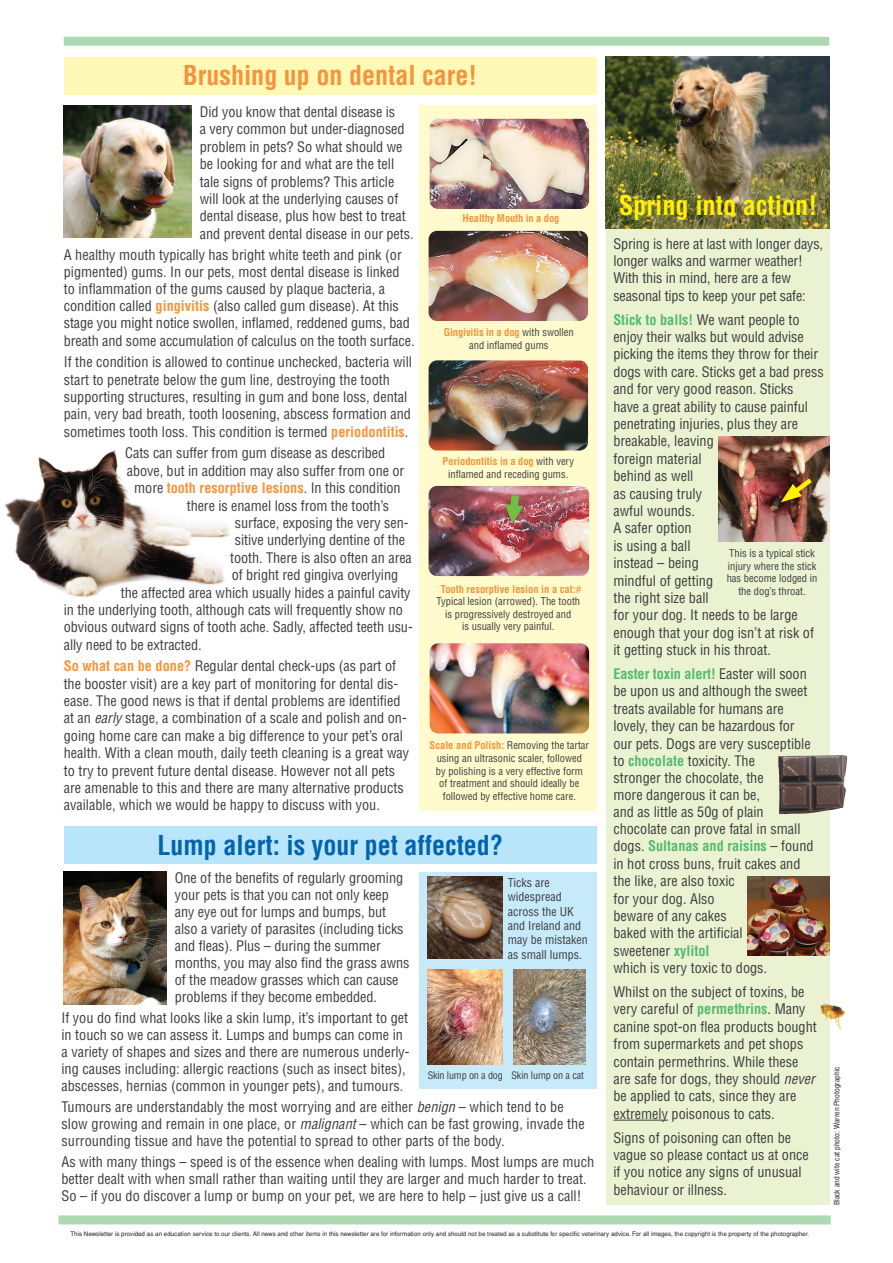
<style>
.page{position:relative;width:893px;height:1263px;background:#fff}
.page>*{position:absolute;margin:0;border:0;box-sizing:border-box;transform-origin:0 0}
.t1{font:700 condensed 26.7px "Helvetica";color:#0164ad}
.t2{font:700 condensed 26.7px "Helvetica";color:#f7943b}
.t3{font:700 condensed 26.25px "Helvetica";color:#fff101}
.t4{font:condensed 14.25px/17.4px "Helvetica";color:#3e3e3f}
.t5{font:700 condensed 14.25px "Helvetica";color:#f7943b}
.t6{font:condensed 12px/14.4px "Helvetica";color:#3e3e3f}
.t7{font:condensed 10.5px/12.6px "Helvetica";color:#3e3e3f;text-align:center}
.t8{font:700 condensed 10.5px "Helvetica";color:#f7943b}
.t9{font:condensed 10.2px "Helvetica";letter-spacing:-.01em;color:#3e3e3f}
.t10{font:condensed 7.5px "Helvetica";color:#231f20}
.t11{font:6.3px "Helvetica";color:#231f20}
.s1{font-weight:700;color:#f7943b}
.s2{font-weight:400;color:#3e3e3f}
.s3{font-style:italic}
.s4{font-weight:700;color:#54bb6e}
.s5{font-style:inherit}
</style>
<div class="page">
<div style="left:64px;top:37px;width:765px;height:9px;background:#add9b1"></div>
<div style="left:58px;top:1215px;width:773px;height:9px;background:#add9b1"></div>
<div style="left:419px;top:872px;width:178px;height:217px;background:#c6eafa"></div>
<div style="left:606px;top:56px;width:223px;height:1149px;background:#eaf2d1"></div>
<hr style="left:613px;top:1120px;width:55px;height:1px;background:#3e3e3f">
<img style="left:606px;top:56px;width:223px;height:172px">
<img style="left:820px;top:1003px;width:26px;height:29px">
<img style="left:748px;top:876px;width:81px;height:79px">
<img style="left:719px;top:437px;width:110px;height:104px">
<svg style="left:781px;top:474px;width:36px;height:28px"></svg>
<img style="left:778px;top:755px;width:69px;height:59px">
<div style="left:64px;top:57px;width:533px;height:37px;background:#fff9b8"></div>
<div style="left:64px;top:826px;width:533px;height:38px;background:#b9e5fa"></div>
<div style="left:419px;top:105px;width:178px;height:706px;background:#fffbcc"></div>
<img style="left:430px;top:119px;width:159px;height:90px">
<img style="left:429px;top:231px;width:159px;height:90px">
<img style="left:429px;top:360px;width:159px;height:90px">
<img style="left:429px;top:486px;width:160px;height:90px">
<img style="left:430px;top:643px;width:159px;height:90px">
<img style="left:4px;top:450px;width:226px;height:147px">
<img style="left:64px;top:105px;width:127px;height:133px">
<img style="left:428px;top:877px;width:74px;height:82px">
<img style="left:428px;top:969px;width:74px;height:95px">
<img style="left:513px;top:969px;width:73px;height:95px">
<img style="left:64px;top:872px;width:102px;height:132px">
<h1 class="t2" style="left:183px;top:59px;width:296px">Brushing up on dental care!</h1>
<p class="t4" style="left:200px;top:103px;width:215px">Did you know that dental disease is<br>a very common but under-diagnosed problem in pets? So what should we be looking for and what are the tell tale signs of problems? This article will look at the underlying causes of dental disease, plus how best to treat and prevent dental disease in our pets.</p>
<p class="t4" style="left:64px;top:246px;width:352px">A healthy mouth typically has bright white teeth and pink (or pigmented) gums. In our pets, most dental disease is linked<br>to inflammation of the gums caused by plaque bacteria, a condition called <span class="s1">gingivitis</span> (also called gum disease). At this stage you might notice swollen, inflamed, reddened gums, bad breath and some accumulation of calculus on the tooth surface.</p>
<p class="t4" style="left:64px;top:353px;width:350px">If the condition is allowed to continue unchecked, bacteria will start to penetrate below the gum line, destroying the tooth supporting structures, resulting in gum and bone loss, dental pain, very bad breath, tooth loosening, abscess formation and sometimes tooth loss. This condition is termed <span class="s1">periodontitis</span>.</p>
<p class="t4" style="left:125px;top:444px;width:261px">Cats can suffer from gum disease as described</p>
<p class="t4" style="left:127px;top:462px;width:279px">above, but in addition may also suffer from one or</p>
<p class="t5" style="left:134px;top:479px;width:268px"><span class="s2">more</span> tooth resorptive lesions<span class="s2">. In this condition</span></p>
<p class="t4" style="left:187px;top:496px;width:204px">there is enamel loss from the tooth’s</p>
<p class="t4" style="left:235px;top:514px;width:175px">surface, exposing the very sen-</p>
<p class="t4" style="left:235px;top:531px;width:172px">sitive underlying dentine of the</p>
<p class="t4" style="left:230px;top:549px;width:183px">tooth. There is also often an area</p>
<p class="t4" style="left:232px;top:566px;width:168px">of bright red gingiva overlying</p>
<p class="t4" style="left:121px;top:583px;width:291px">the affected area which usually hides a painful cavity</p>
<p class="t4" style="left:64px;top:601px;width:341px">in the underlying tooth, although cats will frequently show no</p>
<p class="t4" style="left:64px;top:618px;width:350px">obvious outward signs of tooth ache. Sadly, affected teeth usu-</p>
<p class="t4" style="left:64px;top:636px;width:139px">ally need to be extracted.</p>
<p class="t4" style="left:64px;top:657px;width:347px"><span class="s1">So what can be done?</span> Regular dental check-ups (as part of the booster visit) are a key part of monitoring for dental dis&shy;ease. The good news is that if dental problems are identified at an <span class="s3">early</span> stage, a combination of a scale and polish and on&shy;going home care can make a big difference to your pet’s oral health. With a clean mouth, daily teeth cleaning is a great way to try to prevent future dental disease. However not all pets are amenable to this and there are many alternative products available, which we would be happy to discuss with you.</p>
<p class="t8" style="left:462px;top:212px;width:98px">Healthy Mouth in a dog</p>
<p class="t7" style="left:444px;top:326px;width:132px"><span class="s1">Gingivitis in a dog</span> with swollen and inflamed gums</p>
<p class="t7" style="left:443px;top:455px;width:133px"><span class="s1">Periodontitis in a dog</span> with very inflamed and receding gums.</p>
<p class="t8" style="left:441px;top:582px;width:136px">Tooth resorptive lesion in a cat:</p>
<p class="t7" style="left:436px;top:595px;width:145px">Typical lesion (arrowed). The tooth is progressively destroyed and<br>is usually very painful.</p>
<p class="t7" style="left:430px;top:739px;width:161px"><span class="s1">Scale and Polish:</span> Removing the tartar using an ultrasonic scaler, followed<br>by polishing is a very effective form<br>of treatment and should ideally be followed by effective home care.</p>
<h1 class="t1" style="left:157px;top:829px;width:347px">Lump alert: is your pet affected?</h1>
<p class="t4" style="left:175px;top:869px;width:236px;line-height:17px">One of the benefits of regularly grooming your pets is that you can not only keep any eye out for lumps and bumps, but also a variety of parasites (including ticks and fleas). Plus – during the summer months, you may also find the grass awns of the meadow grasses which can cause problems if they become embedded.</p>
<p class="t4" style="left:61px;top:1009px;width:350px;line-height:17px">If you do find what looks like a skin lump, it’s important to get in touch so we can assess it. Lumps and bumps can come in a variety of shapes and sizes and there are numerous underly&shy;ing causes including: allergic reactions (such as insect bites), abscesses, hernias (common in younger pets), and tumours.</p>
<p class="t4" style="left:61px;top:1098px;width:525px;line-height:17px">Tumours are understandably the most worrying and are either <span class="s3">benign</span> – which tend to be slow growing and remain in one place, or <span class="s3">malignant</span> – which can be fast growing, invade the surrounding tissue and have the potential to spread to other parts of the body.</p>
<p class="t4" style="left:61px;top:1153px;width:534px;line-height:17px">As with many things – speed is of the essence when dealing with lumps. Most lumps are much better dealt with when small rather than waiting until they are larger and much harder to treat.<br>So – if you do discover a lump or bump on your pet, we are here to help – just give us a call!</p>
<p class="t6" style="left:508px;top:875px;width:81px">Ticks are widespread across the UK and Ireland and may be mistaken as small lumps.</p>
<p class="t9" style="left:428px;top:1069px;width:158px">Skin lump on a dog Skin lump on a cat</p>
<h2 class="t3" style="left:619px;top:189px;width:200px">Spring into action!</h2>
<p class="t4" style="left:613px;top:235px;width:211px">Spring is here at last with longer days, longer walks and warmer weather!<br>With this in mind, here are a few seasonal tips to keep your pet safe:</p>
<p class="t4" style="left:613px;top:310px;width:212px"><span class="s4">Stick to balls!</span> We want people to enjoy their walks but would advise picking the items they throw for their dogs with care. Sticks get a bad press and for very good reason. Sticks<br>have a great ability to cause painful penetrating injuries, plus they are breakable, leaving<br>foreign material<br>behind as well<br>as causing truly<br>awful wounds.<br>A safer option<br>is using a ball<br>instead – being<br>mindful of getting<br>the right size ball<br>for your dog. It needs to be large enough that your dog isn’t at risk of it getting stuck in his throat.</p>
<p class="t4" style="left:613px;top:665px;width:202px"><span class="s4">Easter toxin alert!</span> Easter will soon be upon us and although the sweet treats available for humans are lovely, they can be hazardous for our pets. Dogs are very susceptible to <span class="s4">chocolate</span> toxicity. The<br>stronger the chocolate, the<br>more dangerous it can be,<br>and as little as 50g of plain chocolate can prove fatal in small dogs. <span class="s4">Sultanas and raisins</span> – found in hot cross buns, fruit cakes and the like, are also toxic<br>for your dog. Also<br>beware of any cakes<br>baked with the artificial<br>sweetener <span class="s4">xylitol<br></span>which is very toxic to dogs.</p>
<p class="t4" style="left:613px;top:983px;width:205px">Whilst on the subject of toxins, be very careful of <span class="s4">permethrins</span>. Many canine spot-on flea products bought from supermarkets and pet shops contain permethrins. While these are safe for dogs, they should <span class="s3">never </span>be applied to cats, since they are extremely poisonous to cats.</p>
<p class="t4" style="left:613px;top:1128px;width:197px">Signs of poisoning can often be vague so please contact us at once if you notice any signs of unusual behaviour or illness.</p>
<p class="t7" style="left:727px;top:547px;width:92px">This is a typical stick injury where the stick has become lodged in the dog’s throat.</p>
<p class="t11" style="left:70px;top:1230px;width:740px"><span class="s5">T</span>his Newsletter is provided as an education service to our clients. All news and other items in this newsletter are for information only and should not be treated as a substitute for specific veterinary advice. For all images, the copyright is the property of the photographer.</p>
<p class="t10" style="left:832px;top:1205px;width:140px;rotate:-90deg">Black and wite cat photo: Warren Photographic</p>
</div>
